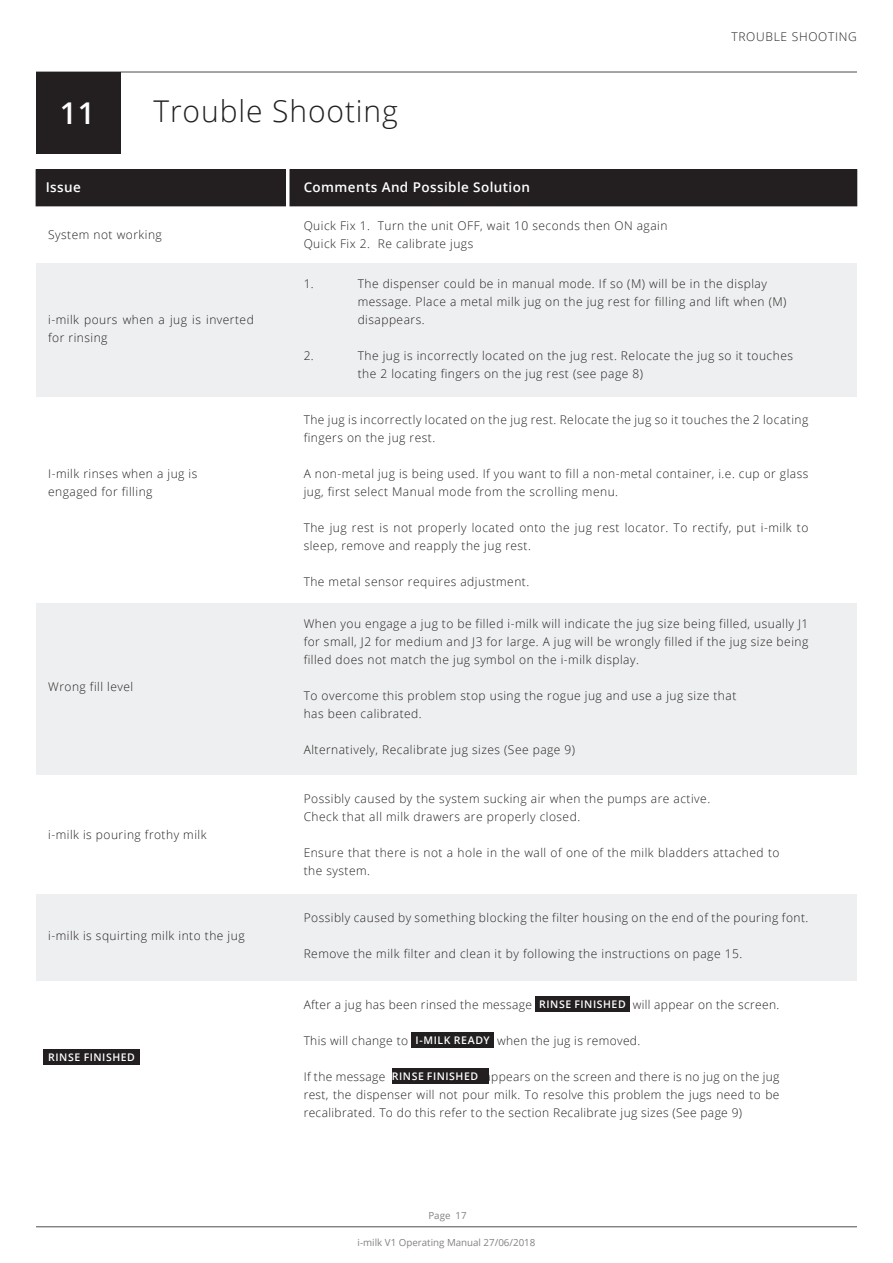
<style>
.page{position:relative;width:893px;height:1263px;background:#fff}
.page>*{position:absolute;margin:0;border:0;box-sizing:border-box;transform-origin:0 0}
.t1{font:300 30px "Open Sans";letter-spacing:.03em;color:#231f20}
.t2{font:600 30px "Open Sans";color:#fff}
.t3{font:600 13.5px "Open Sans";letter-spacing:.03em;color:#fff}
.t4{font:300 12px/18px "Open Sans";letter-spacing:.04em;color:#231f20}
.t5{font:300 12px "Open Sans";letter-spacing:.06em;color:#231f20}
.t6{font:600 10.5px "Open Sans";letter-spacing:.05em;color:#fff}
.t7{font:9.75px "Open Sans";color:#808285}
.s1{font-weight:600;font-size:10.5px;color:#fff}
</style>
<div class="page">
<hr style="left:36px;top:1226px;width:821px;height:1px;background:#231f20">
<hr style="left:36px;top:72px;width:821px;height:1px;background:#231f20">
<div style="left:36px;top:263px;width:821px;height:133px;background:#eeeff0"></div>
<div style="left:36px;top:603px;width:821px;height:172px;background:#eeeff0"></div>
<div style="left:36px;top:894px;width:821px;height:86px;background:#eeeff0"></div>
<div style="left:36px;top:170px;width:249px;height:36px;background:#231f20"></div>
<div style="left:36px;top:169px;width:250px;height:37px;border:1px solid #231f20"></div>
<div style="left:290px;top:170px;width:567px;height:36px;background:#231f20"></div>
<div style="left:290px;top:169px;width:567px;height:37px;border:1px solid #231f20"></div>
<div style="left:36px;top:72px;width:84px;height:81px;background:#231f20"></div>
<div style="left:44px;top:1049px;width:96px;height:15px;background:#231f20"></div>
<div style="left:535px;top:996px;width:95px;height:16px;background:#231f20"></div>
<div style="left:412px;top:1033px;width:82px;height:15px;background:#231f20"></div>
<div style="left:392px;top:1069px;width:97px;height:15px;background:#231f20"></div>
<h1 class="t2" style="left:60px;top:92px;width:37px">11</h1>
<h1 class="t1" style="left:153px;top:91px;width:246px">Trouble Shooting</h1>
<p class="t3" style="left:46px;top:178px;width:37px">Issue</p>
<p class="t3" style="left:304px;top:178px;width:228px">Comments And Possible Solution</p>
<p class="t4" style="left:48px;top:226px;width:115px">System not working</p>
<p class="t4" style="left:304px;top:217px;width:365px">Quick Fix 1. Turn the unit OFF, wait 10 seconds then ON again<br>Quick Fix 2. Re calibrate jugs</p>
<p class="t5" style="left:731px;top:29px;width:127px">TROUBLE SHOOTING</p>
<p class="t4" style="left:48px;top:310px;width:207px">i-milk pours when a jug is inverted for rinsing</p>
<p class="t4" style="left:48px;top:465px;width:151px">I-milk rinses when a jug is engaged for filling</p>
<p class="t4" style="left:48px;top:677px;width:87px">Wrong fill level</p>
<p class="t4" style="left:48px;top:825px;width:160px">i-milk is pouring frothy milk</p>
<p class="t4" style="left:48px;top:926px;width:198px">i-milk is squirting milk into the jug</p>
<p class="t6" style="left:48px;top:1049px;width:88px">RINSE FINISHED</p>
<p class="t4" style="left:304px;top:274px;width:12px">1.</p>
<p class="t4" style="left:358px;top:274px;width:430px">The dispenser could be in manual mode. If so (M) will be in the display message. Place a metal milk jug on the jug rest for filling and lift when (M) disappears.</p>
<p class="t4" style="left:304px;top:346px;width:12px">2.</p>
<p class="t4" style="left:358px;top:346px;width:437px">The jug is incorrectly located on the jug rest. Relocate the jug so it touches the 2 locating fingers on the jug rest (see page 8)</p>
<p class="t4" style="left:304px;top:411px;width:506px">The jug is incorrectly located on the jug rest. Relocate the jug so it touches the 2 locating fingers on the jug rest.</p>
<p class="t4" style="left:304px;top:465px;width:506px">A non-metal jug is being used. If you want to fill a non-metal container, i.e. cup or glass jug, first select Manual mode from the scrolling menu.</p>
<p class="t4" style="left:304px;top:519px;width:506px">The jug rest is not properly located onto the jug rest locator. To rectify, put i-milk to sleep, remove and reapply the jug rest.</p>
<p class="t4" style="left:304px;top:573px;width:227px">The metal sensor requires adjustment.</p>
<p class="t4" style="left:304px;top:614px;width:506px;text-align:justify">When you engage a jug to be filled i-milk will indicate the jug size being filled, usually J1 for small, J2 for medium and J3 for large. A jug will be wrongly filled if the jug size being filled does not match the jug symbol on the i-milk display.</p>
<p class="t4" style="left:304px;top:686px;width:434px">To overcome this problem stop using the rogue jug and use a jug size that has been calibrated.</p>
<p class="t4" style="left:304px;top:740px;width:273px">Alternatively, Recalibrate jug sizes (See page 9)</p>
<p class="t4" style="left:304px;top:789px;width:408px">Possibly caused by the system sucking air when the pumps are active.<br>Check that all milk drawers are properly closed.</p>
<p class="t4" style="left:304px;top:843px;width:477px">Ensure that there is not a hole in the wall of one of the milk bladders attached to the system.</p>
<p class="t4" style="left:304px;top:908px;width:506px">Possibly caused by something blocking the filter housing on the end of the pouring font.</p>
<p class="t4" style="left:304px;top:944px;width:440px">Remove the milk filter and clean it by following the instructions on page 15.</p>
<p class="t4" style="left:304px;top:995px;width:477px">After a jug has been rinsed the message <span class="s1">RINSE FINISHED</span> will appear on the screen.</p>
<p class="t4" style="left:304px;top:1031px;width:338px">This will change to <span class="s1">I-MILK READY</span> when the jug is removed.</p>
<p class="t4" style="left:304px;top:1067px;width:477px;text-align:justify">If the message <span class="s1">RINSE FINISHED</span> appears on the screen and there is no jug on the jug rest, the dispenser will not pour milk. To resolve this problem the jugs need to be recalibrated. To do this refer to the section Recalibrate jug sizes (See page 9)</p>
<p class="t7" style="left:428px;top:1208px;width:40px">Page 17</p>
<p class="t7" style="left:358px;top:1235px;width:179px">i-milk V1 Operating Manual 27/06/2018</p>
</div>
